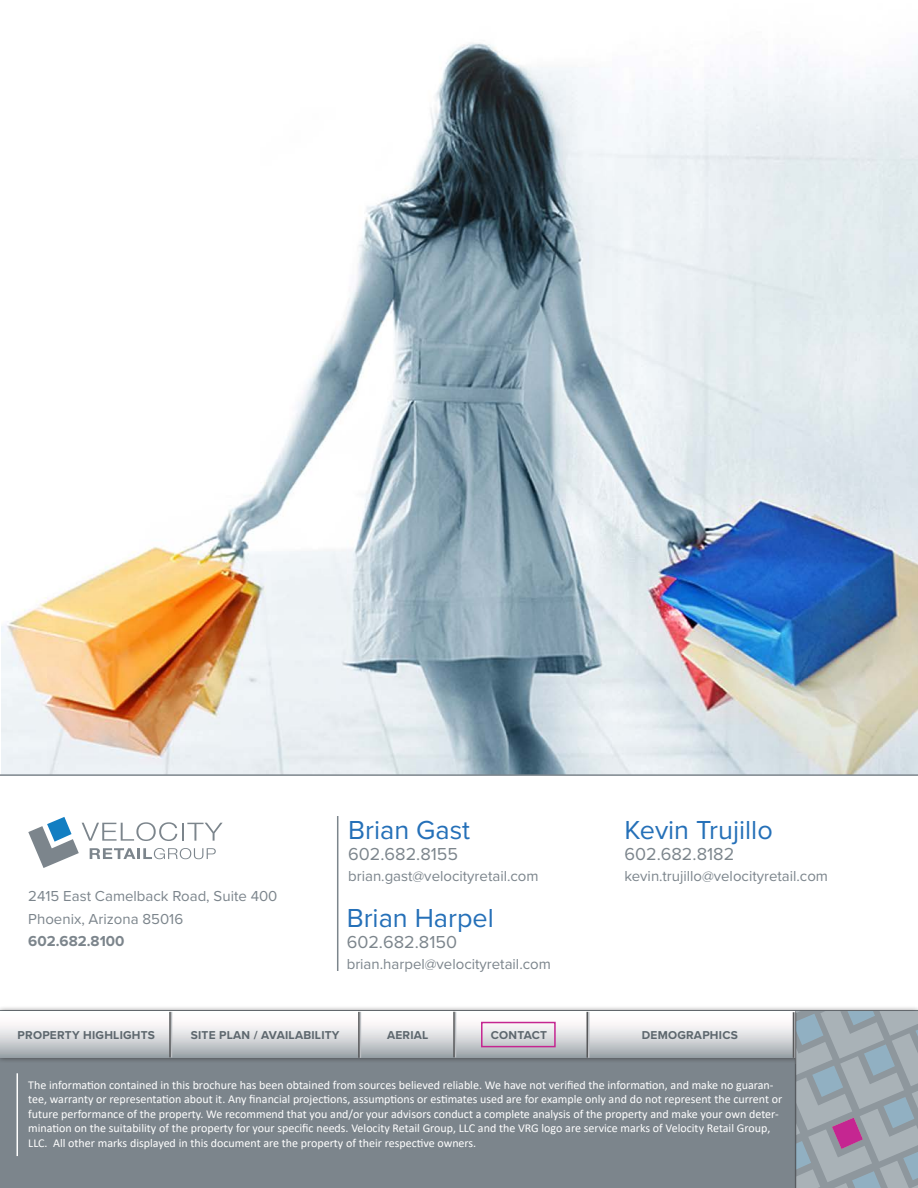
<style>
.page{position:relative;width:918px;height:1188px;background:#fff}
.page>*{position:absolute;margin:0;border:0;box-sizing:border-box;transform-origin:0 0}
.t1{font:30.45px "Proxima Nova";color:#fff}
.t2{font:27px "Proxima Nova";color:#2570b8}
.t3{font:20.25px "Proxima Nova";color:#fff}
.t4{font:18px "Proxima Nova";color:#7c858c}
.t5{font:15px "Proxima Nova";color:#7c858c}
.t6{font:700 15px "Proxima Nova";color:#7c858c}
.t7{font:12px/14.4px "Calibri";color:#fff}
.t8{font:700 11.85px "Proxima Nova";letter-spacing:.02em;color:#5d676e}
</style>
<div class="page">
<div style="left:0;top:1006px;width:918px;height:57px;background:#231f20;opacity:.75"></div>
<div style="left:0;top:1012px;width:918px;height:46px;background:linear-gradient(to bottom,#fff,#a4acb0)"></div>
<svg style="left:796px;top:1011px;width:122px;height:177px;background:#9ca4ae"></svg>
<hr style="left:794px;top:1012px;width:2px;height:46px;background:#bdc0c4">
<hr style="left:171px;top:1012px;width:1px;height:45px;background:#bdc0c4">
<hr style="left:169px;top:1012px;width:2px;height:45px;background:#57585a">
<hr style="left:793px;top:1012px;width:1px;height:46px;background:#57585a">
<hr style="left:360px;top:1012px;width:1px;height:46px;background:#bdc0c4">
<hr style="left:358px;top:1012px;width:2px;height:46px;background:#57585a">
<hr style="left:455px;top:1012px;width:1px;height:45px;background:#bdc0c4">
<hr style="left:453px;top:1012px;width:2px;height:45px;background:#57585a">
<hr style="left:588px;top:1012px;width:2px;height:46px;background:#bdc0c4">
<hr style="left:586px;top:1012px;width:2px;height:46px;background:#57585a">
<hr style="left:337px;top:816px;width:1px;height:155px;background:#7c858c">
<svg style="left:28px;top:817px;width:195px;height:51px"></svg>
<img style="left:1px;top:43px;width:917px;height:731px">
<hr style="left:0;top:774px;width:918px;height:2px;background:#7c858c">
<div style="left:481px;top:1022px;width:75px;height:25px;border:2px solid #c52691"></div>
<div style="left:0;top:1065px;width:796px;height:123px;background:#7c858c"></div>
<hr style="left:17px;top:1073px;width:1px;height:83px;background:#fff">
<hr style="left:795px;top:1012px;width:1px;height:176px;background:#231f20">
<p class="t5" style="left:28px;top:885px;width:251px">2415 East Camelback Road, Suite 400</p>
<p class="t5" style="left:28px;top:908px;width:156px">Phoenix, Arizona 85016</p>
<p class="t6" style="left:28px;top:930px;width:98px">602.682.8100</p>
<p class="t2" style="left:348px;top:810px;width:124px">Brian Gast</p>
<p class="t4" style="left:348px;top:841px;width:111px">602.682.8155</p>
<p class="t5" style="left:348px;top:865px;width:192px">brian.gast@velocityretail.com</p>
<p class="t2" style="left:347px;top:898px;width:149px">Brian Harpel</p>
<p class="t4" style="left:347px;top:929px;width:112px">602.682.8150</p>
<p class="t5" style="left:347px;top:953px;width:206px">brian.harpel@velocityretail.com</p>
<p class="t2" style="left:625px;top:810px;width:150px">Kevin Trujillo</p>
<p class="t4" style="left:625px;top:841px;width:111px">602.682.8182</p>
<p class="t5" style="left:625px;top:865px;width:205px">kevin.trujillo@velocityretail.com</p>
<p class="t8" style="left:18px;top:1027px;width:139px">PROPERTY HIGHLIGHTS</p>
<p class="t8" style="left:191px;top:1027px;width:150px">SITE PLAN / AVAILABILITY</p>
<p class="t8" style="left:387px;top:1026px;width:43px">AERIAL</p>
<p class="t8" style="left:491px;top:1026px;width:58px">CONTACT</p>
<p class="t8" style="left:642px;top:1026px;width:98px">DEMOGRAPHICS</p>
<p class="t7" style="left:28px;top:1078px;width:756px">The information contained in this brochure has been obtained from sources believed reliable. We have not verified the information, and make no guaran&shy;tee, warranty or representation about it. Any financial projections, assumptions or estimates used are for example only and do not represent the current or future performance of the property. We recommend that you and/or your advisors conduct a complete analysis of the property and make your own deter&shy;mination on the suitability of the property for your specific needs. Velocity Retail Group, LLC and the VRG logo are service marks of Velocity Retail Group, LLC. All other marks displayed in this document are the property of their respective owners.</p>
<h1 class="t1" style="left:29px;top:1078px;width:139px">Brian Gast</h1>
<h3 class="t3" style="left:29px;top:1113px;width:125px">602.682.8155</h3>
<h1 class="t1" style="left:275px;top:1079px;width:167px">Brian Harpel</h1>
<h3 class="t3" style="left:275px;top:1113px;width:126px">602.682.8150</h3>
<h1 class="t1" style="left:535px;top:1079px;width:169px">Kevin Trujillo</h1>
<h3 class="t3" style="left:535px;top:1113px;width:125px">602.682.8182</h3>
</div>
